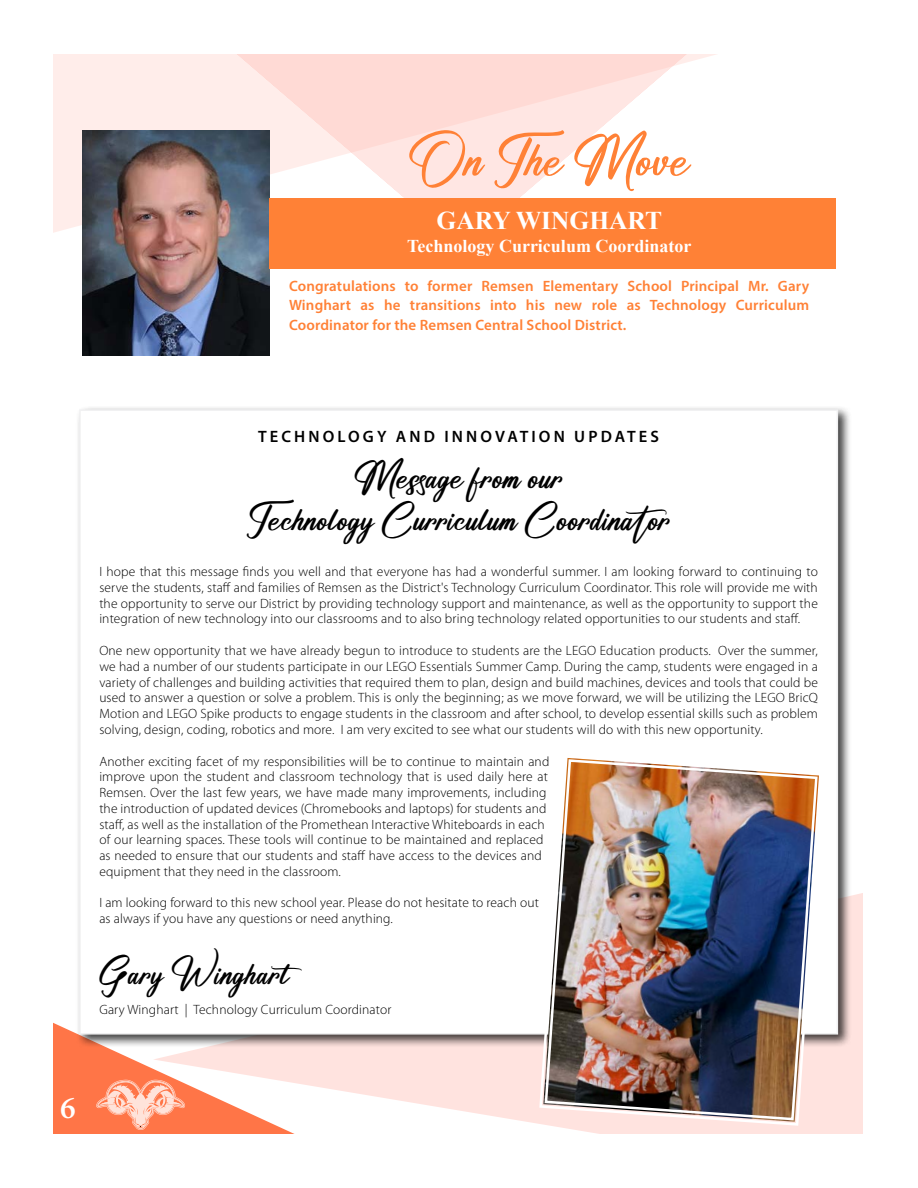
<style>
.page{position:relative;width:918px;height:1188px;background:#fff}
.page>*{position:absolute;margin:0;border:0;box-sizing:border-box;transform-origin:0 0}
.t1{font:55.5px "Anthony Hunter";color:#ff8136}
.t2{font:37.5px/42px "Anthony Hunter";color:#000;text-align:center}
.t3{font:36px "Anthony Hunter";letter-spacing:.01em;color:#000}
.t4{font:600 31.5px "Minion Pro";color:#fff}
.t5{font:700 25.5px "Times New Roman";color:#fff}
.t6{font:700 18px "Times New Roman";color:#fff}
.t7{font:600 16.5px "Myriad Pro";letter-spacing:.19em;color:#000}
.t8{font:600 15px/19.5px "Myriad Pro";letter-spacing:.01em;color:#ff8136;text-align:justify}
.t9{font:300 13.5px/15.8px "Myriad Pro";letter-spacing:.01em;color:#000;text-align:justify}
</style>
<div class="page">
<svg style="left:53px;top:1022px;width:100px;height:112px;background:#ff8258"></svg>
<svg style="left:153px;top:893px;width:710px;height:241px;fill:#ffe3df"></svg>
<svg style="left:53px;top:54px;width:783px;height:193px"></svg>
<svg style="left:96px;top:1080px;width:89px;height:50px;background:#fea080"></svg>
<div style="left:75px;top:406px;width:777px;height:642px;background:#000;opacity:.75"></div>
<div style="left:79px;top:409px;width:759px;height:626px;background:#fff;border:2px solid #f1f1f2"></div>
<img style="left:82px;top:130px;width:187px;height:226px">
<div style="left:269px;top:199px;width:566px;height:70px;background:#ff8136"></div>
<svg style="left:538px;top:1032px;width:286px;height:95px;background:#fae1de"></svg>
<img style="left:543px;top:758px;width:276px;height:364px">
<h1 class="t1" style="left:409px;top:113px;width:282px">On The Move</h1>
<h3 class="t5" style="left:437px;top:203px;width:227px">GARY WINGHART</h3>
<h3 class="t6" style="left:407px;top:233px;width:286px">Technology Curriculum Coordinator</h3>
<p class="t8" style="left:289px;top:276px;width:522px">Congratulations to former Remsen Elementary School Principal Mr. Gary Winghart as he transitions into his new role as Technology Curriculum Coordinator for the Remsen Central School District.</p>
<p class="t7" style="left:258px;top:426px;width:403px">TECHNOLOGY AND INNOVATION UPDATES</p>
<h2 class="t2" style="left:247px;top:455px;width:425px">Message from our<br>Technology Curriculum Coordinator</h2>
<p class="t9" style="left:99px;top:564px;width:720px">I hope that this message finds you well and that everyone has had a wonderful summer. I am looking forward to continuing to serve the students, staff and families of Remsen as the District's Technology Curriculum Coordinator. This role will provide me with the opportunity to serve our District by providing technology support and maintenance, as well as the opportunity to support the integration of new technology into our classrooms and to also bring technology related opportunities to our students and staff.</p>
<p class="t9" style="left:99px;top:643px;width:720px">One new opportunity that we have already begun to introduce to students are the LEGO Education products. Over the summer, we had a number of our students participate in our LEGO Essentials Summer Camp. During the camp, students were engaged in a variety of challenges and building activities that required them to plan, design and build machines, devices and tools that could be used to answer a question or solve a problem. This is only the beginning; as we move forward, we will be utilizing the LEGO BricQ Motion and LEGO Spike products to engage students in the classroom and after school, to develop essential skills such as problem solving, design, coding, robotics and more. I am very excited to see what our students will do with this new opportunity.</p>
<p class="t9" style="left:99px;top:753px;width:451px;text-align:left">Another exciting facet of my responsibilities will be to continue to maintain and improve upon the student and classroom technology that is used daily here at Remsen. Over the last few years, we have made many improvements, including the introduction of updated devices (Chromebooks and laptops) for students and staff, as well as the installation of the Promethean Interactive Whiteboards in each of our learning spaces. These tools will continue to be maintained and replaced as needed to ensure that our students and staff have access to the devices and equipment that they need in the classroom.</p>
<p class="t9" style="left:99px;top:895px;width:441px">I am looking forward to this new school year. Please do not hesitate to reach out as always if you have any questions or need anything.</p>
<h3 class="t3" style="left:99px;top:944px;width:213px">Gary Winghart</h3>
<p class="t9" style="left:99px;top:1002px;width:294px">Gary Winghart | Technology Curriculum Coordinator</p>
<h3 class="t4" style="left:60px;top:1086px;width:17px">6</h3>
</div>
